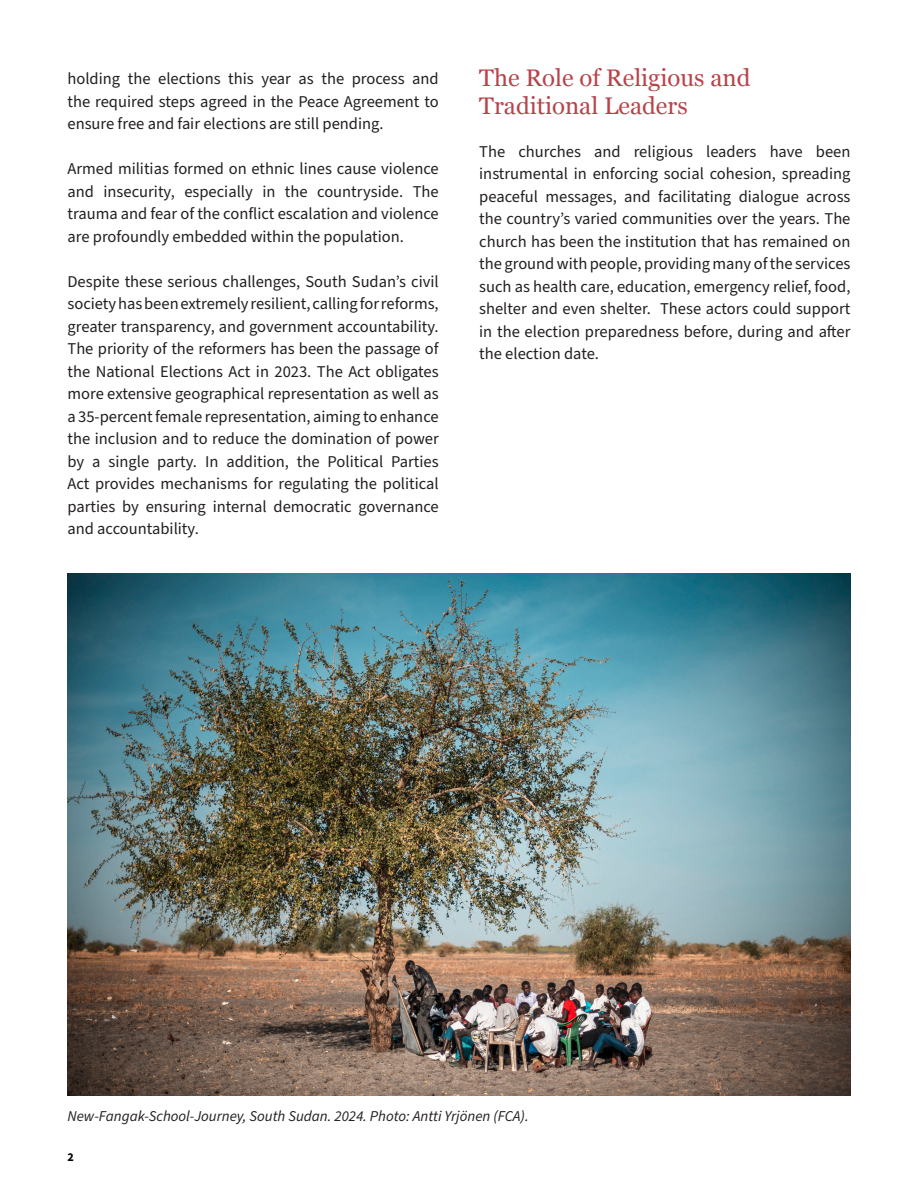
<style>
.page{position:relative;width:918px;height:1188px;background:#fff}
.page>*{position:absolute;margin:0;border:0;box-sizing:border-box;transform-origin:0 0}
.t1{font:24px/28.8px "Georgia";color:#b7444a}
.t2{font:16.5px/22.5px "Source Sans Pro";color:#231f20;text-align:justify}
.t3{font:italic 15px "Source Sans Pro";color:#231f20}
.t4{font:700 12px "Source Sans Pro";color:#000}
</style>
<div class="page">
<img style="left:68px;top:574px;width:782px;height:521px">
<p class="t2" style="left:68px;top:68px;width:373px">holding the elections this year as the process and the required steps agreed in the Peace Agreement to ensure free and fair elections are still pending.</p>
<p class="t2" style="left:68px;top:158px;width:373px">Armed militias formed on ethnic lines cause violence and insecurity, especially in the countryside. The trauma and fear of the conflict escalation and violence are profoundly embedded within the population.</p>
<p class="t2" style="left:68px;top:271px;width:373px">Despite these serious challenges, South Sudan’s civil society has been extremely resilient, calling for reforms, greater transparency, and government accountability.<br>The priority of the reformers has been the passage of the National Elections Act in 2023. The Act obligates more extensive geographical representation as well as a 35-percent female representation, aiming to enhance the inclusion and to reduce the domination of power by a single party. In addition, the Political Parties Act provides mechanisms for regulating the political parties by ensuring internal democratic governance and accountability.</p>
<p class="t1" style="left:479px;top:62px;width:273px">The Role of Religious and<br>Traditional Leaders</p>
<p class="t2" style="left:479px;top:141px;width:373px">The churches and religious leaders have been instrumental in enforcing social cohesion, spreading peaceful messages, and facilitating dialogue across the country’s varied communities over the years. The church has been the institution that has remained on the ground with people, providing many of the services such as health care, education, emergency relief, food, shelter and even shelter. These actors could support in the election preparedness before, during and after the election date.</p>
<p class="t3" style="left:68px;top:1106px;width:463px">New-Fangak-School-Journey, South Sudan. 2024. Photo: Antti Yrjönen (FCA).</p>
<p class="t4" style="left:68px;top:1149px;width:8px">2</p>
</div>
